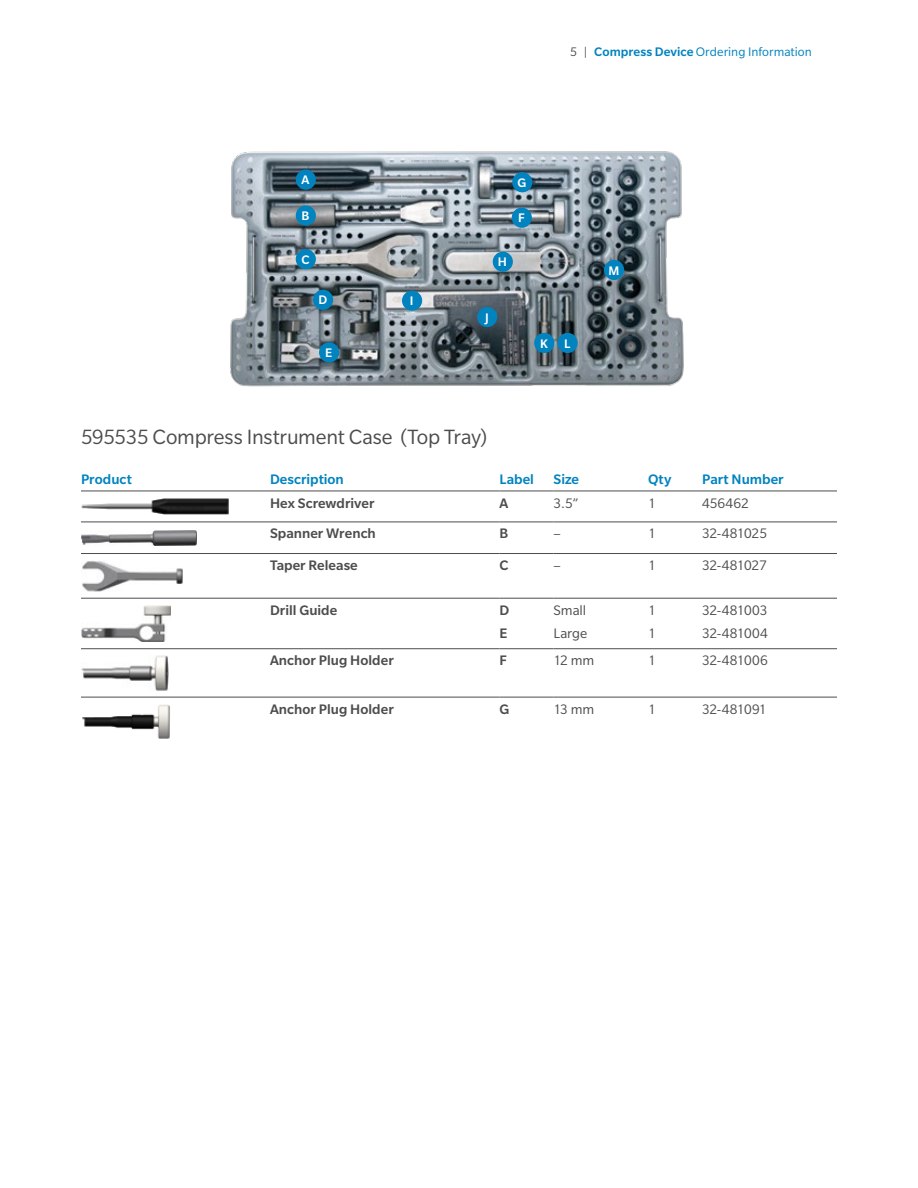
<style>
.page{position:relative;width:918px;height:1188px;background:#fff}
.page>*{position:absolute;margin:0;border:0;box-sizing:border-box;transform-origin:0 0}
.t1{font:22.5px "Slate Pro";letter-spacing:-.01em;color:#4d4d4f}
.t2{font:500 15px "Slate Pro";color:#4d4d4f}
.t3{font:15px "Slate Pro";letter-spacing:-.005em;color:#4d4d4f}
.t4{font:500 15px "Slate Pro";color:#0083bf}
.t5{font:15px "Slate Pro";letter-spacing:-.025em;color:#4d4d4f}
.t6{font:13.5px "Slate Pro";letter-spacing:.005em;color:#0083bf}
.t7{font:500 13.5px "Slate Pro";color:#fff}
.s1{color:#4d4d4f}
.s2{font-weight:500}
</style>
<div class="page">
<img style="left:230px;top:151px;width:454px;height:236px">
<div style="left:296px;top:170px;width:20px;height:20px;background:#0083bf;border-radius:50%"></div>
<div style="left:296px;top:205px;width:20px;height:21px;background:#0083bf;border-radius:50%"></div>
<div style="left:296px;top:249px;width:20px;height:20px;background:#0083bf;border-radius:50%"></div>
<div style="left:313px;top:290px;width:20px;height:20px;background:#0083bf;border-radius:50%"></div>
<div style="left:319px;top:342px;width:20px;height:21px;background:#0083bf;border-radius:50%"></div>
<div style="left:512px;top:172px;width:20px;height:20px;background:#0083bf;border-radius:50%"></div>
<div style="left:512px;top:208px;width:20px;height:20px;background:#0083bf;border-radius:50%"></div>
<div style="left:493px;top:252px;width:20px;height:20px;background:#0083bf;border-radius:50%"></div>
<div style="left:402px;top:291px;width:20px;height:20px;background:#0083bf;border-radius:50%"></div>
<div style="left:477px;top:307px;width:20px;height:20px;background:#0083bf;border-radius:50%"></div>
<div style="left:534px;top:333px;width:20px;height:20px;background:#0083bf;border-radius:50%"></div>
<div style="left:558px;top:333px;width:20px;height:20px;background:#0083bf;border-radius:50%"></div>
<div style="left:604px;top:260px;width:20px;height:20px;background:#0083bf;border-radius:50%"></div>
<hr style="left:81px;top:491px;width:189px;height:1px;background:#4d4d4f">
<hr style="left:81px;top:522px;width:189px;height:1px;background:#4d4d4f">
<hr style="left:81px;top:553px;width:189px;height:1px;background:#4d4d4f">
<hr style="left:81px;top:697px;width:189px;height:1px;background:#4d4d4f">
<hr style="left:270px;top:491px;width:230px;height:1px;background:#4d4d4f">
<hr style="left:500px;top:491px;width:54px;height:1px;background:#4d4d4f">
<hr style="left:554px;top:491px;width:94px;height:1px;background:#4d4d4f">
<hr style="left:648px;top:491px;width:54px;height:1px;background:#4d4d4f">
<hr style="left:702px;top:491px;width:135px;height:1px;background:#4d4d4f">
<hr style="left:270px;top:522px;width:230px;height:1px;background:#4d4d4f">
<hr style="left:500px;top:522px;width:54px;height:1px;background:#4d4d4f">
<hr style="left:554px;top:522px;width:94px;height:1px;background:#4d4d4f">
<hr style="left:648px;top:522px;width:54px;height:1px;background:#4d4d4f">
<hr style="left:702px;top:522px;width:135px;height:1px;background:#4d4d4f">
<hr style="left:270px;top:553px;width:230px;height:1px;background:#4d4d4f">
<hr style="left:500px;top:553px;width:54px;height:1px;background:#4d4d4f">
<hr style="left:554px;top:553px;width:94px;height:1px;background:#4d4d4f">
<hr style="left:648px;top:553px;width:54px;height:1px;background:#4d4d4f">
<hr style="left:702px;top:553px;width:135px;height:1px;background:#4d4d4f">
<hr style="left:270px;top:598px;width:230px;height:1px;background:#4d4d4f">
<hr style="left:500px;top:598px;width:54px;height:1px;background:#4d4d4f">
<hr style="left:554px;top:598px;width:94px;height:1px;background:#4d4d4f">
<hr style="left:648px;top:598px;width:54px;height:1px;background:#4d4d4f">
<hr style="left:702px;top:598px;width:135px;height:1px;background:#4d4d4f">
<hr style="left:270px;top:648px;width:230px;height:1px;background:#4d4d4f">
<hr style="left:500px;top:648px;width:54px;height:1px;background:#4d4d4f">
<hr style="left:554px;top:648px;width:94px;height:1px;background:#4d4d4f">
<hr style="left:648px;top:648px;width:54px;height:1px;background:#4d4d4f">
<hr style="left:702px;top:648px;width:135px;height:1px;background:#4d4d4f">
<hr style="left:270px;top:697px;width:230px;height:1px;background:#4d4d4f">
<hr style="left:500px;top:697px;width:54px;height:1px;background:#4d4d4f">
<hr style="left:554px;top:697px;width:94px;height:1px;background:#4d4d4f">
<hr style="left:648px;top:697px;width:54px;height:1px;background:#4d4d4f">
<hr style="left:702px;top:697px;width:135px;height:1px;background:#4d4d4f">
<hr style="left:81px;top:598px;width:189px;height:1px;background:#4d4d4f">
<hr style="left:81px;top:648px;width:189px;height:1px;background:#4d4d4f">
<img style="left:81px;top:498px;width:148px;height:17px">
<img style="left:81px;top:530px;width:116px;height:15px">
<img style="left:82px;top:561px;width:101px;height:30px">
<img style="left:81px;top:605px;width:89px;height:36px">
<img style="left:81px;top:655px;width:88px;height:35px">
<img style="left:82px;top:705px;width:88px;height:34px">
<p class="t6" style="left:570px;top:45px;width:243px"><span class="s1">5 |</span> <span class="s2">Compress Device</span> Ordering Information</p>
<p class="t7" style="left:302px;top:173px;width:9px">A</p>
<p class="t7" style="left:302px;top:209px;width:9px">B</p>
<p class="t7" style="left:302px;top:252px;width:10px">C</p>
<p class="t7" style="left:318px;top:293px;width:10px">D</p>
<p class="t7" style="left:325px;top:345px;width:9px">E</p>
<p class="t7" style="left:410px;top:294px;width:5px">I</p>
<p class="t7" style="left:518px;top:175px;width:10px">G</p>
<p class="t7" style="left:518px;top:211px;width:8px">F</p>
<p class="t7" style="left:498px;top:255px;width:11px">H</p>
<p class="t7" style="left:485px;top:310px;width:5px">J</p>
<p class="t7" style="left:540px;top:336px;width:32px">K L</p>
<h1 class="t1" style="left:81px;top:425px;width:408px">595535 Compress Instrument Case (Top Tray)</h1>
<p class="t7" style="left:608px;top:263px;width:12px">M</p>
<p class="t4" style="left:81px;top:471px;width:52px">Product</p>
<p class="t4" style="left:270px;top:471px;width:75px">Description</p>
<p class="t4" style="left:500px;top:471px;width:36px">Label</p>
<p class="t4" style="left:554px;top:471px;width:27px">Size</p>
<p class="t4" style="left:648px;top:471px;width:25px">Qty</p>
<p class="t4" style="left:702px;top:471px;width:83px">Part Number</p>
<p class="t2" style="left:270px;top:495px;width:106px">Hex Screwdriver</p>
<p class="t2" style="left:500px;top:495px;width:10px">A</p>
<p class="t3" style="left:554px;top:495px;width:26px">3.5”</p>
<p class="t3" style="left:648px;top:495px;width:9px">1</p>
<p class="t3" style="left:702px;top:495px;width:48px">456462</p>
<p class="t2" style="left:270px;top:526px;width:107px">Spanner Wrench</p>
<p class="t2" style="left:500px;top:526px;width:10px">B</p>
<p class="t3" style="left:554px;top:526px;width:9px">–</p>
<p class="t3" style="left:648px;top:526px;width:9px">1</p>
<p class="t3" style="left:702px;top:526px;width:67px">32-481025</p>
<p class="t2" style="left:270px;top:557px;width:89px">Taper Release</p>
<p class="t2" style="left:500px;top:557px;width:10px">C</p>
<p class="t3" style="left:554px;top:558px;width:9px">–</p>
<p class="t3" style="left:648px;top:558px;width:9px">1</p>
<p class="t3" style="left:702px;top:558px;width:66px">32-481027</p>
<p class="t2" style="left:270px;top:602px;width:69px">Drill Guide</p>
<p class="t2" style="left:500px;top:602px;width:11px">D</p>
<p class="t3" style="left:554px;top:602px;width:34px">Small</p>
<p class="t3" style="left:648px;top:602px;width:9px">1</p>
<p class="t3" style="left:702px;top:602px;width:67px">32-481003</p>
<p class="t2" style="left:500px;top:625px;width:9px">E</p>
<p class="t3" style="left:554px;top:626px;width:35px">Large</p>
<p class="t3" style="left:648px;top:626px;width:9px">1</p>
<p class="t3" style="left:702px;top:626px;width:67px">32-481004</p>
<p class="t2" style="left:270px;top:652px;width:125px">Anchor Plug Holder</p>
<p class="t2" style="left:500px;top:652px;width:9px">F</p>
<p class="t3" style="left:554px;top:653px;width:42px">12 mm</p>
<p class="t3" style="left:648px;top:653px;width:9px">1</p>
<p class="t3" style="left:702px;top:653px;width:67px">32-481006</p>
<p class="t2" style="left:270px;top:701px;width:125px">Anchor Plug Holder</p>
<p class="t2" style="left:500px;top:701px;width:11px">G</p>
<p class="t3" style="left:554px;top:701px;width:42px">13 mm</p>
<p class="t3" style="left:648px;top:701px;width:9px">1</p>
<p class="t5" style="left:702px;top:701px;width:66px">32-481091</p>
</div>
